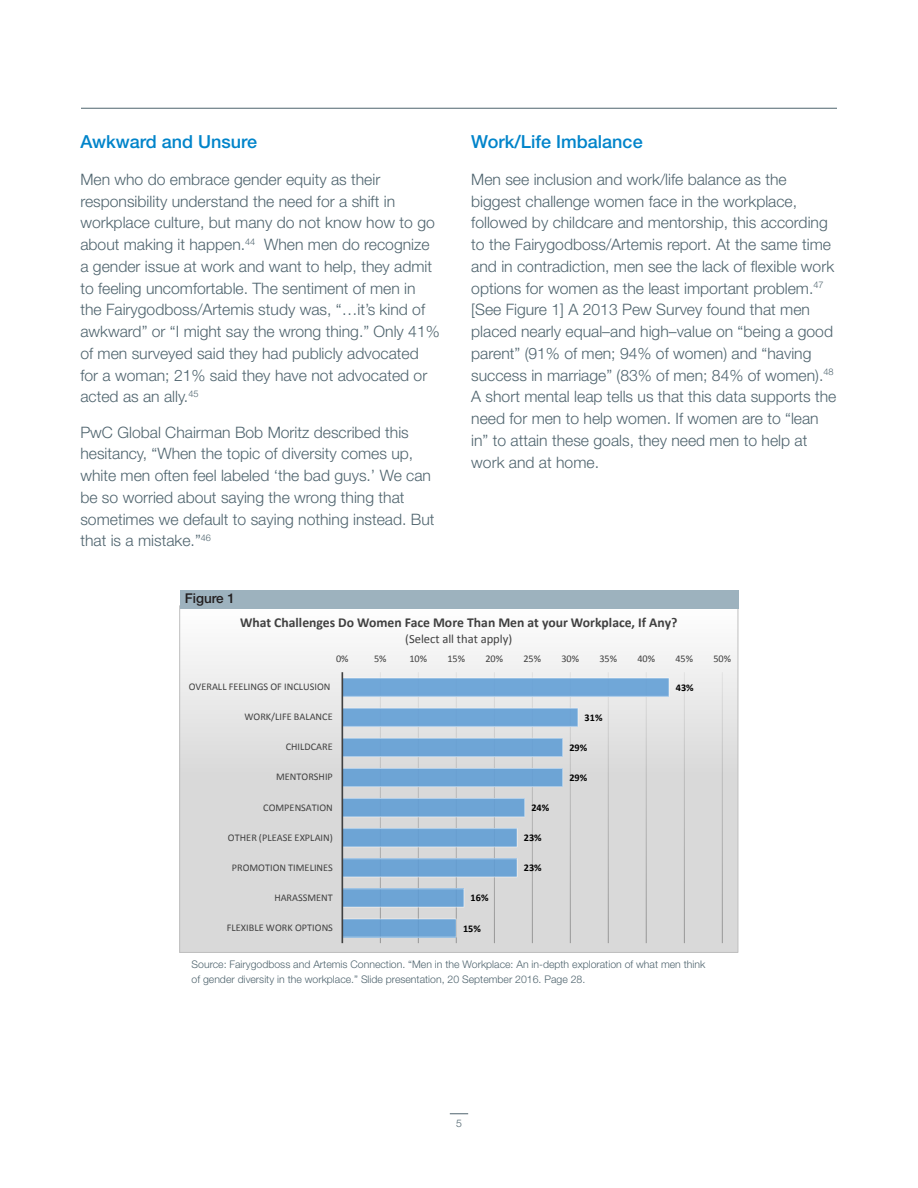
<style>
.page{position:relative;width:918px;height:1188px;background:#fff}
.page>*{position:absolute;margin:0;border:0;box-sizing:border-box;transform-origin:0 0}
.Body_Head_B{font:500 18px "Helvetica Neue LT Std";color:#0084ca}
.body{font:300 15.75px/21.8px "Helvetica Neue LT Std";color:#4f646e}
.t1{font:700 13.65px "Calibri";color:#404040}
.chart_head{font:500 13.5px "Helvetica Neue LT Std";color:#231f20}
.t2{font:12.6px "Calibri";color:#404040}
.Chart_Source{font:300 10.5px/14.2px "Helvetica Neue LT Std";color:#4f646e}
.body_head_A{font:300 10.5px "Helvetica Neue LT Std";color:#4f646e}
.t3{font:10.2px "Calibri";letter-spacing:.005em;color:#404040}
.t4{font:700 10.2px "Calibri";color:#000}
</style>
<div class="page">
<div style="left:180px;top:606px;width:558px;height:346px;background:linear-gradient(to bottom,#f4f4f4,#d0d0d0)"></div>
<svg style="left:380px;top:672px;width:343px;height:271px;background:#dadadb"></svg>
<div style="left:342px;top:678px;width:327px;height:18px;background:#70a7d8"></div>
<div style="left:342px;top:708px;width:236px;height:18px;background:#6fa6d7"></div>
<div style="left:342px;top:738px;width:221px;height:19px;background:#6ea5d6"></div>
<div style="left:342px;top:768px;width:221px;height:19px;background:#6da4d5"></div>
<div style="left:342px;top:799px;width:183px;height:18px;background:#6da4d5"></div>
<div style="left:342px;top:829px;width:175px;height:18px;background:#6da4d5"></div>
<div style="left:342px;top:859px;width:175px;height:18px;background:#6da4d5"></div>
<div style="left:342px;top:889px;width:122px;height:18px;background:#6da4d5"></div>
<div style="left:342px;top:888px;width:122px;height:20px;border:1px solid #fff"></div>
<div style="left:342px;top:919px;width:114px;height:18px;background:#6da4d5"></div>
<hr style="left:342px;top:672px;width:1px;height:271px;background:#404040">
<hr style="left:81px;top:108px;width:756px;height:1px;background:#4f646e">
<svg style="left:450px;top:1114px;width:18px;height:1px"></svg>
<div style="left:180px;top:590px;width:559px;height:19px;background:#9db2be"></div>
<p class="Body_Head_B" style="left:80px;top:131px;width:178px">Awkward and Unsure</p>
<p class="body" style="left:80px;top:168px;width:361px">Men who do embrace gender equity as their responsibility understand the need for a shift in workplace culture, but many do not know how to go about making it happen.<sup>44</sup> When men do recognize a gender issue at work and want to help, they admit to feeling uncomfortable. The sentiment of men in the Fairygodboss/Artemis study was, “…it’s kind of awkward” or “I might say the wrong thing.” Only 41% of men surveyed said they had publicly advocated for a woman; 21% said they have not advocated or acted as an ally.<sup>45</sup></p>
<p class="body" style="left:80px;top:421px;width:356px">PwC Global Chairman Bob Moritz described this hesitancy, “When the topic of diversity comes up, white men often feel labeled ‘the bad guys.’ We can be so worried about saying the wrong thing that sometimes we default to saying nothing instead. But that is a mistake.”<sup>46</sup></p>
<p class="chart_head" style="left:185px;top:591px;width:52px">Figure 1</p>
<p class="Body_Head_B" style="left:471px;top:131px;width:173px">Work/Life Imbalance</p>
<p class="body" style="left:471px;top:168px;width:367px">Men see inclusion and work/life balance as the biggest challenge women face in the workplace, followed by childcare and mentorship, this according to the Fairygodboss/Artemis report. At the same time and in contradiction, men see the lack of flexible work options for women as the least important problem.<sup>47 </sup>[See Figure 1] A 2013 Pew Survey found that men placed nearly equal–and high–value on “being a good parent” (91% of men; 94% of women) and “having success in marriage” (83% of men; 84% of women).<sup>48<br></sup>A short mental leap tells us that this data supports the need for men to help women. If women are to “lean in” to attain these goals, they need men to help at work and at home.</p>
<p class="t1" style="left:240px;top:614px;width:439px">What Challenges Do Women Face More Than Men at your Workplace, If Any?</p>
<p class="t2" style="left:405px;top:631px;width:109px">(Select all that apply)</p>
<p class="t3" style="left:336px;top:652px;width:14px">0%</p>
<p class="t3" style="left:374px;top:652px;width:14px">5%</p>
<p class="t3" style="left:409px;top:652px;width:19px">10%</p>
<p class="t3" style="left:447px;top:652px;width:19px">15%</p>
<p class="t3" style="left:485px;top:652px;width:19px">20%</p>
<p class="t3" style="left:523px;top:652px;width:19px">25%</p>
<p class="t3" style="left:561px;top:652px;width:19px">30%</p>
<p class="t3" style="left:599px;top:652px;width:19px">35%</p>
<p class="t3" style="left:637px;top:652px;width:19px">40%</p>
<p class="t3" style="left:675px;top:652px;width:19px">45%</p>
<p class="t3" style="left:713px;top:652px;width:19px">50%</p>
<p class="t3" style="left:189px;top:680px;width:143px">OVERALL FEELINGS OF INCLUSION</p>
<p class="t3" style="left:244px;top:710px;width:90px">WORK/LIFE BALANCE</p>
<p class="t3" style="left:286px;top:741px;width:49px">CHILDCARE</p>
<p class="t3" style="left:276px;top:771px;width:58px">MENTORSHIP</p>
<p class="t3" style="left:263px;top:801px;width:71px">COMPENSATION</p>
<p class="t3" style="left:228px;top:831px;width:106px">OTHER (PLEASE EXPLAIN)</p>
<p class="t3" style="left:232px;top:861px;width:103px">PROMOTION TIMELINES</p>
<p class="t3" style="left:274px;top:891px;width:60px">HARASSMENT</p>
<p class="t3" style="left:227px;top:921px;width:108px">FLEXIBLE WORK OPTIONS</p>
<p class="t4" style="left:471px;top:892px;width:19px">16%</p>
<p class="t4" style="left:463px;top:922px;width:19px">15%</p>
<p class="t4" style="left:531px;top:801px;width:19px">24%</p>
<p class="t4" style="left:524px;top:831px;width:19px">23%</p>
<p class="t4" style="left:524px;top:861px;width:19px">23%</p>
<p class="t4" style="left:585px;top:711px;width:19px">31%</p>
<p class="t4" style="left:569px;top:741px;width:19px">29%</p>
<p class="t4" style="left:569px;top:771px;width:19px">29%</p>
<p class="t4" style="left:676px;top:681px;width:19px">43%</p>
<p class="Chart_Source" style="left:192px;top:957px;width:515px">Source: Fairygodboss and Artemis Connection. “Men in the Workplace: An in-depth exploration of what men think of gender diversity in the workplace.” Slide presentation, 20 September 2016. Page 28.</p>
<p class="body_head_A" style="left:456px;top:1117px;width:7px">5</p>
</div>
